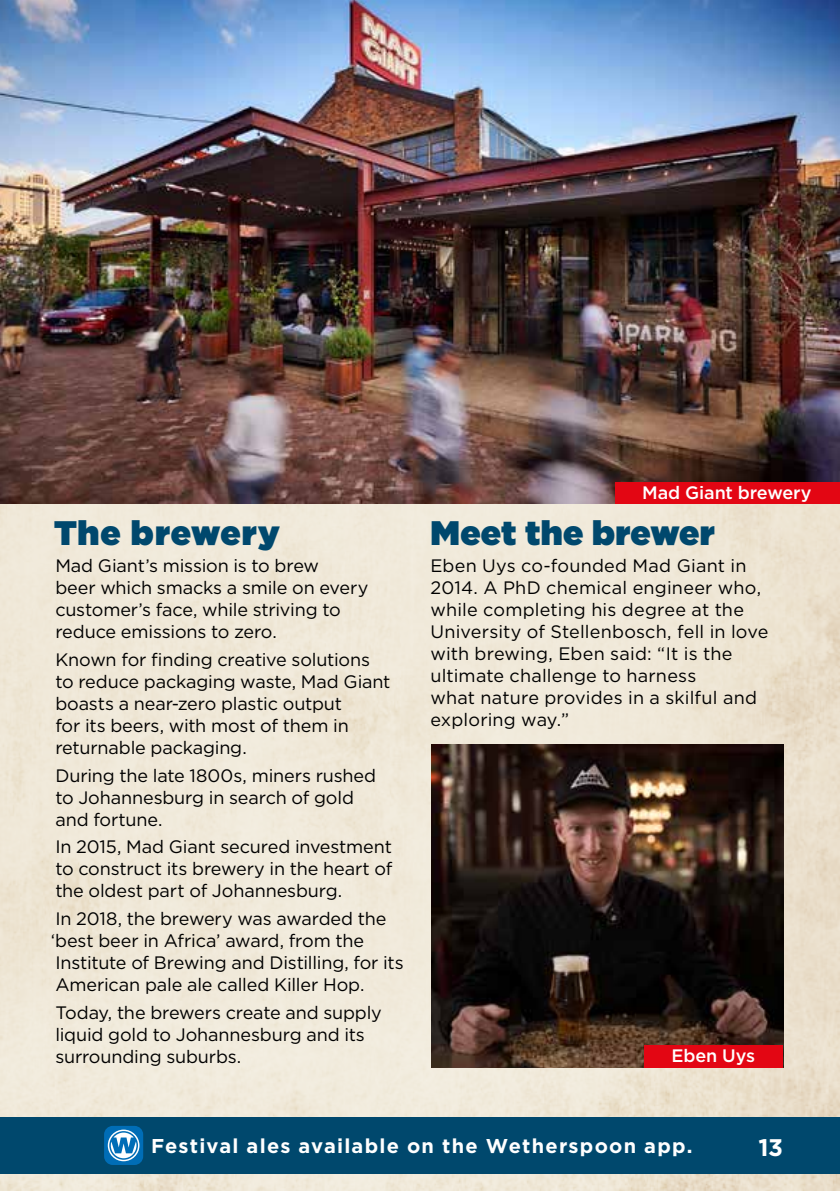
<style>
.page{position:relative;width:840px;height:1191px;background:#fff}
.page>*{position:absolute;margin:0;border:0;box-sizing:border-box;transform-origin:0 0}
.t1{font:900 34px "Gotham HTF";letter-spacing:.01em;color:#00486d}
.t2{font:700 24px "Gotham";color:#fff}
.t3{font:700 20px "Gotham";letter-spacing:.06em;color:#fff}
.t4{font:18px/22px "Gotham";letter-spacing:-.005em;color:#000}
.t5{font:500 18px "Gotham";letter-spacing:-.005em;color:#fff}
</style>
<div class="page">
<img style="left:0;top:504px;width:839px;height:687px">
<div style="left:0;top:1117px;width:839px;height:57px;background:#00486d"></div>
<div style="left:104px;top:1125px;width:39px;height:40px;background:#006db6;border-radius:9px"></div>
<svg style="left:108px;top:1129px;width:31px;height:32px"></svg>
<img style="left:0;top:0;width:839px;height:504px">
<img style="left:431px;top:745px;width:352px;height:322px">
<div style="left:644px;top:1044px;width:139px;height:23px;background:#e30613"></div>
<div style="left:615px;top:482px;width:224px;height:22px;background:#e30613"></div>
<h1 class="t1" style="left:54px;top:513px;width:227px">The brewery</h1>
<p class="t4" style="left:55px;top:554px;width:314px">Mad Giant’s mission is to brew<br>beer which smacks a smile on every customer’s face, while striving to reduce emissions to zero.</p>
<p class="t4" style="left:55px;top:648px;width:336px">Known for finding creative solutions to reduce packaging waste, Mad Giant boasts a near-zero plastic output<br>for its beers, with most of them in returnable packaging.</p>
<p class="t4" style="left:55px;top:764px;width:322px">During the late 1800s, miners rushed to Johannesburg in search of gold and fortune.</p>
<p class="t4" style="left:55px;top:835px;width:338px;text-align:justify">In 2015, Mad Giant secured investment to construct its brewery in the heart of the oldest part of Johannesburg.</p>
<p class="t4" style="left:51px;top:907px;width:354px">In 2018, the brewery was awarded the ‘best beer in Africa’ award, from the Institute of Brewing and Distilling, for its American pale ale called Killer Hop.</p>
<p class="t4" style="left:55px;top:1001px;width:328px">Today, the brewers create and supply liquid gold to Johannesburg and its surrounding suburbs.</p>
<p class="t5" style="left:641px;top:481px;width:171px">Mad Giant brewery</p>
<h1 class="t1" style="left:430px;top:513px;width:285px">Meet the brewer</h1>
<p class="t4" style="left:430px;top:554px;width:339px">Eben Uys co-founded Mad Giant in<br>2014. A PhD chemical engineer who, while completing his degree at the<br>University of Stellenbosch, fell in love with brewing, Eben said: “It is the ultimate challenge to harness<br>what nature provides in a skilful and exploring way.”</p>
<p class="t5" style="left:671px;top:1044px;width:85px">Eben Uys</p>
<p class="t3" style="left:151px;top:1132px;width:542px">Festival ales available on the Wetherspoon app.</p>
<h2 class="t2" style="left:758px;top:1131px;width:26px">13</h2>
</div>
